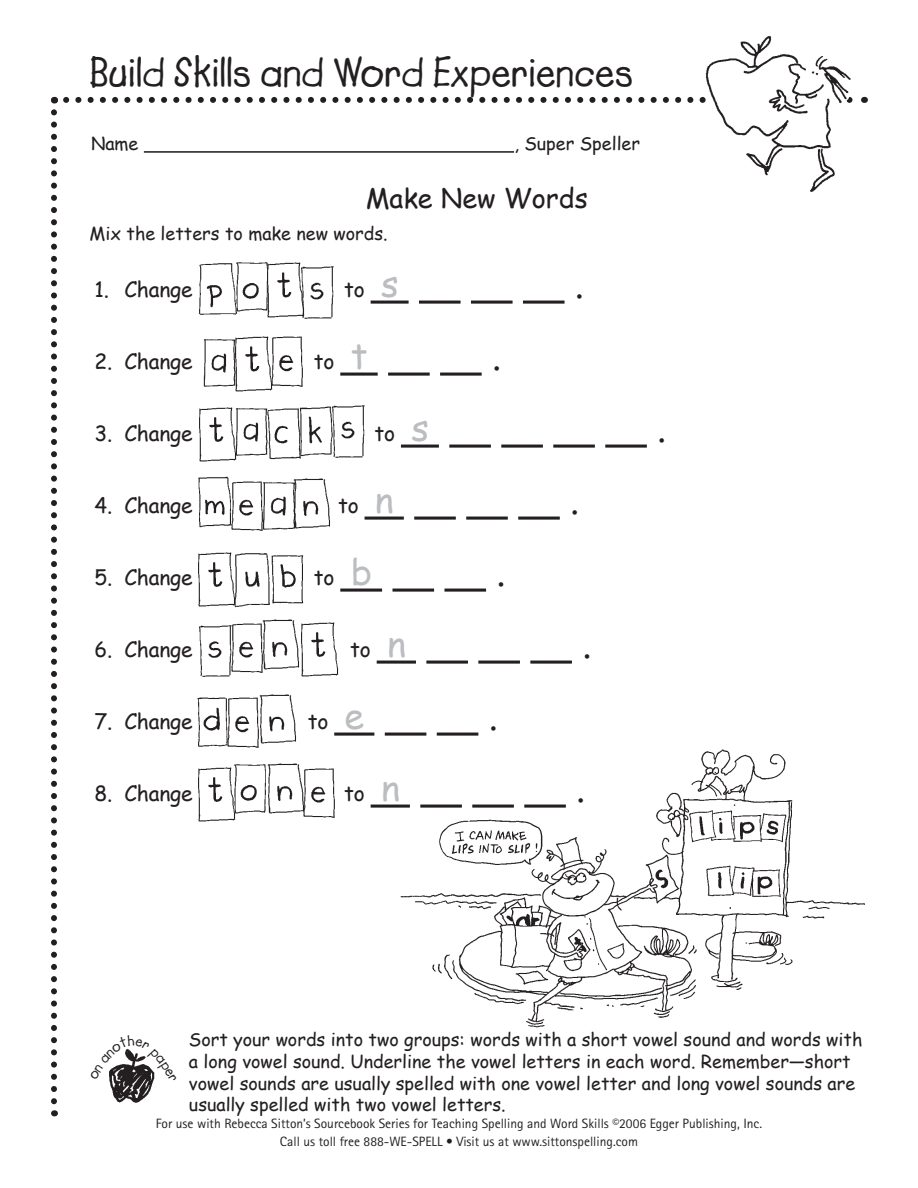
<style>
.page{position:relative;width:918px;height:1188px;background:#fff}
.page>*{position:absolute;margin:0;border:0;box-sizing:border-box;transform-origin:0 0}
.t1{font:700 42px "Lemonade ICG";color:#231f20}
.t2{font:36px "Comic Sans MS";color:#231f20}
.t3{font:27px "Comic Sans MS";color:#231f20}
.t4{font:21px "Comic Sans MS";letter-spacing:-.01em;color:#231f20}
.t5{font:18px/21.6px "Comic Sans MS";color:#231f20}
.t6{font:13.5px/18px "Rotis Sans Serif";color:#231f20;text-align:center}
.s1{font-size:36px;color:#bbbdc0}
</style>
<div class="page">
<svg style="left:51px;top:97px;width:6px;height:1004px"></svg>
<svg style="left:66px;top:96px;width:787px;height:57px"></svg>
<img style="left:704px;top:35px;width:148px;height:157px">
<img style="left:109px;top:1082px;width:44px;height:21px">
<hr style="left:371px;top:301px;width:38px;height:3px;background:#231f20">
<hr style="left:419px;top:301px;width:42px;height:3px;background:#231f20">
<hr style="left:471px;top:301px;width:42px;height:3px;background:#231f20">
<hr style="left:523px;top:301px;width:42px;height:3px;background:#231f20">
<hr style="left:340px;top:373px;width:38px;height:3px;background:#231f20">
<hr style="left:388px;top:373px;width:42px;height:3px;background:#231f20">
<hr style="left:440px;top:373px;width:42px;height:3px;background:#231f20">
<hr style="left:401px;top:445px;width:38px;height:3px;background:#231f20">
<hr style="left:449px;top:445px;width:42px;height:3px;background:#231f20">
<hr style="left:501px;top:445px;width:42px;height:3px;background:#231f20">
<hr style="left:553px;top:445px;width:42px;height:3px;background:#231f20">
<hr style="left:605px;top:445px;width:42px;height:3px;background:#231f20">
<hr style="left:365px;top:517px;width:39px;height:3px;background:#231f20">
<hr style="left:414px;top:517px;width:42px;height:3px;background:#231f20">
<hr style="left:466px;top:517px;width:42px;height:3px;background:#231f20">
<hr style="left:518px;top:517px;width:42px;height:3px;background:#231f20">
<hr style="left:340px;top:589px;width:42px;height:3px;background:#231f20">
<hr style="left:392px;top:589px;width:42px;height:3px;background:#231f20">
<hr style="left:444px;top:589px;width:42px;height:3px;background:#231f20">
<hr style="left:377px;top:661px;width:39px;height:3px;background:#231f20">
<hr style="left:426px;top:661px;width:42px;height:3px;background:#231f20">
<hr style="left:478px;top:661px;width:42px;height:3px;background:#231f20">
<hr style="left:530px;top:661px;width:42px;height:3px;background:#231f20">
<hr style="left:334px;top:733px;width:40px;height:3px;background:#231f20">
<hr style="left:385px;top:733px;width:41px;height:3px;background:#231f20">
<hr style="left:437px;top:733px;width:41px;height:3px;background:#231f20">
<hr style="left:371px;top:805px;width:39px;height:3px;background:#231f20">
<img style="left:198px;top:263px;width:39px;height:52px">
<img style="left:232px;top:262px;width:31px;height:51px">
<img style="left:263px;top:262px;width:38px;height:56px">
<img style="left:297px;top:263px;width:37px;height:56px">
<img style="left:203px;top:339px;width:28px;height:48px">
<img style="left:231px;top:336px;width:42px;height:56px">
<img style="left:268px;top:336px;width:35px;height:52px">
<img style="left:199px;top:407px;width:27px;height:55px">
<img style="left:226px;top:407px;width:38px;height:54px">
<img style="left:264px;top:408px;width:37px;height:52px">
<img style="left:296px;top:406px;width:32px;height:52px">
<img style="left:328px;top:405px;width:37px;height:53px">
<img style="left:198px;top:476px;width:31px;height:52px">
<img style="left:228px;top:479px;width:26px;height:52px">
<img style="left:254px;top:481px;width:37px;height:50px">
<img style="left:291px;top:478px;width:39px;height:51px">
<img style="left:198px;top:552px;width:33px;height:55px">
<img style="left:231px;top:552px;width:36px;height:56px">
<img style="left:267px;top:554px;width:37px;height:51px">
<img style="left:199px;top:625px;width:32px;height:52px">
<img style="left:228px;top:623px;width:35px;height:52px">
<img style="left:260px;top:619px;width:37px;height:53px">
<img style="left:297px;top:622px;width:42px;height:55px">
<img style="left:197px;top:697px;width:26px;height:50px">
<img style="left:223px;top:697px;width:36px;height:51px">
<img style="left:256px;top:694px;width:40px;height:52px">
<img style="left:198px;top:767px;width:38px;height:55px">
<img style="left:231px;top:764px;width:33px;height:52px">
<img style="left:264px;top:763px;width:36px;height:51px">
<img style="left:300px;top:768px;width:35px;height:50px">
<img style="left:401px;top:749px;width:463px;height:278px">
<svg style="left:109px;top:1049px;width:46px;height:33px"></svg>
<h1 class="t1" style="left:89px;top:56px;width:545px">Build Skills and Word Experiences</h1>
<p class="t5" style="left:91px;top:131px;width:49px">Name</p>
<p class="t5" style="left:514px;top:131px;width:128px">, Super Speller</p>
<h3 class="t3" style="left:366px;top:178px;width:224px">Make New Words</h3>
<p class="t5" style="left:90px;top:222px;width:300px">Mix the letters to make new words.</p>
<p class="t4" style="left:95px;top:274px;width:100px">1. Change</p>
<p class="t4" style="left:344px;top:274px;width:56px">to <span class="s1">s</span></p>
<p class="t4" style="left:95px;top:346px;width:100px">2. Change</p>
<p class="t4" style="left:314px;top:346px;width:55px">to <span class="s1">t</span></p>
<p class="t4" style="left:95px;top:418px;width:100px">3. Change</p>
<p class="t4" style="left:375px;top:418px;width:56px">to <span class="s1">s</span></p>
<p class="t4" style="left:95px;top:490px;width:100px">4. Change</p>
<p class="t4" style="left:338px;top:490px;width:57px">to <span class="s1">n</span></p>
<p class="t4" style="left:95px;top:562px;width:100px">5. Change</p>
<p class="t4" style="left:314px;top:562px;width:60px">to <span class="s1">b</span></p>
<p class="t4" style="left:95px;top:634px;width:100px">6. Change</p>
<p class="t4" style="left:350px;top:634px;width:57px">to <span class="s1">n</span></p>
<p class="t4" style="left:95px;top:706px;width:100px">7. Change</p>
<p class="t4" style="left:308px;top:706px;width:58px">to <span class="s1">e</span></p>
<p class="t4" style="left:95px;top:778px;width:100px">8. Change</p>
<p class="t4" style="left:344px;top:778px;width:57px">to <span class="s1">n</span></p>
<h2 class="t2" style="left:492px;top:330px;width:10px">.</h2>
<h2 class="t2" style="left:496px;top:546px;width:10px">.</h2>
<h2 class="t2" style="left:489px;top:690px;width:10px">.</h2>
<h2 class="t2" style="left:575px;top:258px;width:10px">.</h2>
<h2 class="t2" style="left:570px;top:474px;width:10px">.</h2>
<h2 class="t2" style="left:582px;top:618px;width:10px">.</h2>
<h2 class="t2" style="left:576px;top:762px;width:10px">.</h2>
<h2 class="t2" style="left:657px;top:402px;width:10px">.</h2>
<p class="t5" style="left:189px;top:1028px;width:675px">Sort your words into two groups: words with a short vowel sound and words with a long vowel sound. Underline the vowel letters in each word. Remember—short vowel sounds are usually spelled with one vowel letter and long vowel sounds are usually spelled with two vowel letters.</p>
<p class="t6" style="left:156px;top:1116px;width:608px">For use with Rebecca Sitton’s Sourcebook Series for Teaching Spelling and Word Skills ©2006 Egger Publishing, Inc.<br>Call us toll free 888-WE-SPELL • Visit us at www.sittonspelling.com</p>
</div>
